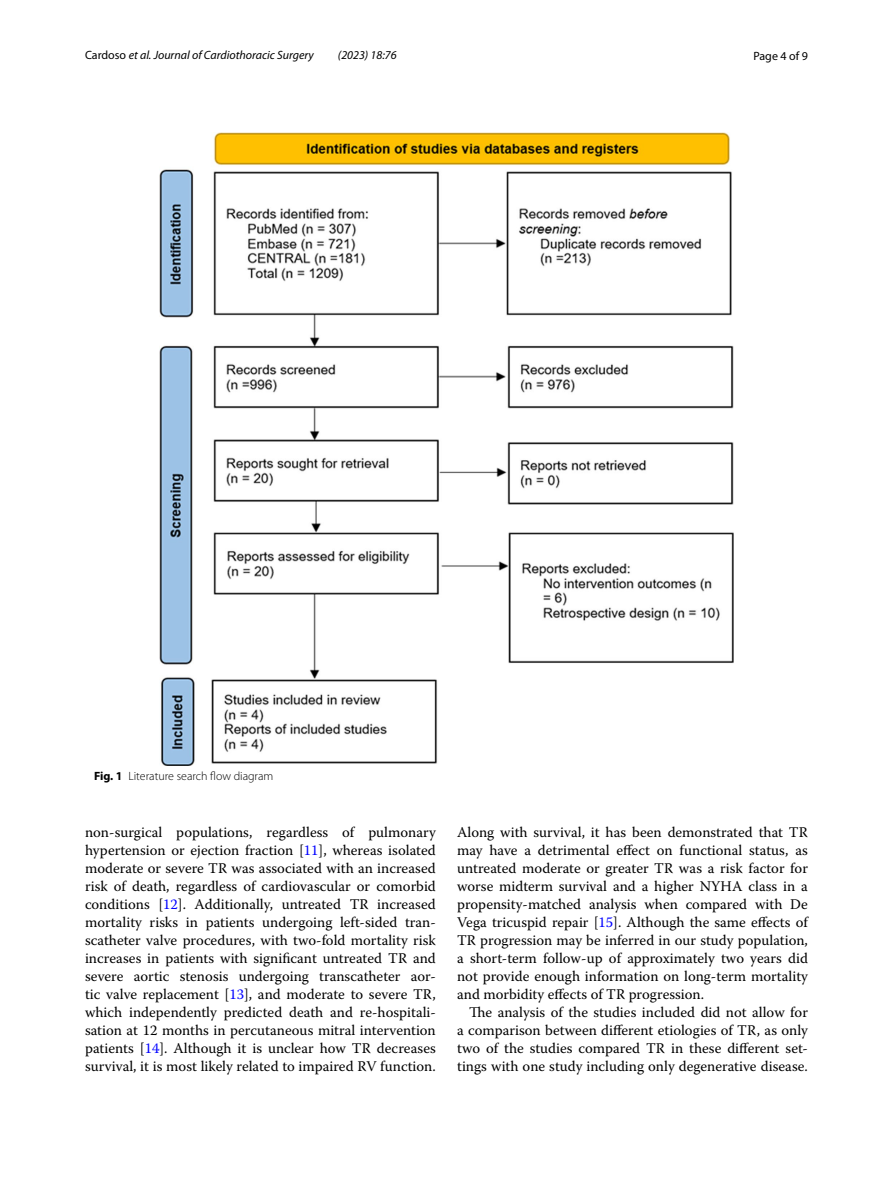
<style>
.page{position:relative;width:893px;height:1187px;background:#fff}
.page>*{position:absolute;margin:0;border:0;box-sizing:border-box;transform-origin:0 0}
.t1{font:14.7px/18px "Warnock Pro";color:#000;text-align:justify}
.t2{font:italic 12px "Myriad Pro";color:#000}
.t3{font:300 12px "Myriad Pro";color:#000}
.t4{font:12px "Myriad Pro";color:#000}
.s1{font-style:normal}
.s2{font-weight:700}
.s3{color:#00f}
</style>
<div class="page">
<img style="left:159px;top:133px;width:574px;height:632px">
<p class="t2" style="left:85px;top:48px;width:230px"><span class="s1">Cardoso</span> et al. Journal of Cardiothoracic Surgery</p>
<p class="t2" style="left:338px;top:48px;width:60px">(2023) 18:76</p>
<p class="t4" style="left:753px;top:48px;width:56px">Page 4 of 9</p>
<p class="t3" style="left:94px;top:769px;width:181px"><span class="s2">Fig. 1</span> Literature search flow diagram</p>
<p class="t1" style="left:85px;top:822px;width:352px">non-surgical populations, regardless of pulmonary hypertension or ejection fraction [<span class="s3">11</span>], whereas isolated moderate or severe TR was associated with an increased risk of death, regardless of cardiovascular or comorbid conditions [<span class="s3">12</span>]. Additionally, untreated TR increased mortality risks in patients undergoing left-sided tran&shy;scatheter valve procedures, with two-fold mortality risk increases in patients with significant untreated TR and severe aortic stenosis undergoing transcatheter aor&shy;tic valve replacement [<span class="s3">13</span>], and moderate to severe TR, which independently predicted death and re-hospitali&shy;sation at 12 months in percutaneous mitral intervention patients [<span class="s3">14</span>]. Although it is unclear how TR decreases survival, it is most likely related to impaired RV function.</p>
<p class="t1" style="left:457px;top:822px;width:352px">Along with survival, it has been demonstrated that TR may have a detrimental effect on functional status, as untreated moderate or greater TR was a risk factor for worse midterm survival and a higher NYHA class in a propensity-matched analysis when compared with De Vega tricuspid repair [<span class="s3">15</span>]. Although the same effects of TR progression may be inferred in our study population, a short-term follow-up of approximately two years did not provide enough information on long-term mortality and morbidity effects of TR progression.</p>
<p class="t1" style="left:457px;top:1002px;width:352px;text-indent:12px">The analysis of the studies included did not allow for a comparison between different etiologies of TR, as only two of the studies compared TR in these different set&shy;tings with one study including only degenerative disease.</p>
</div>
